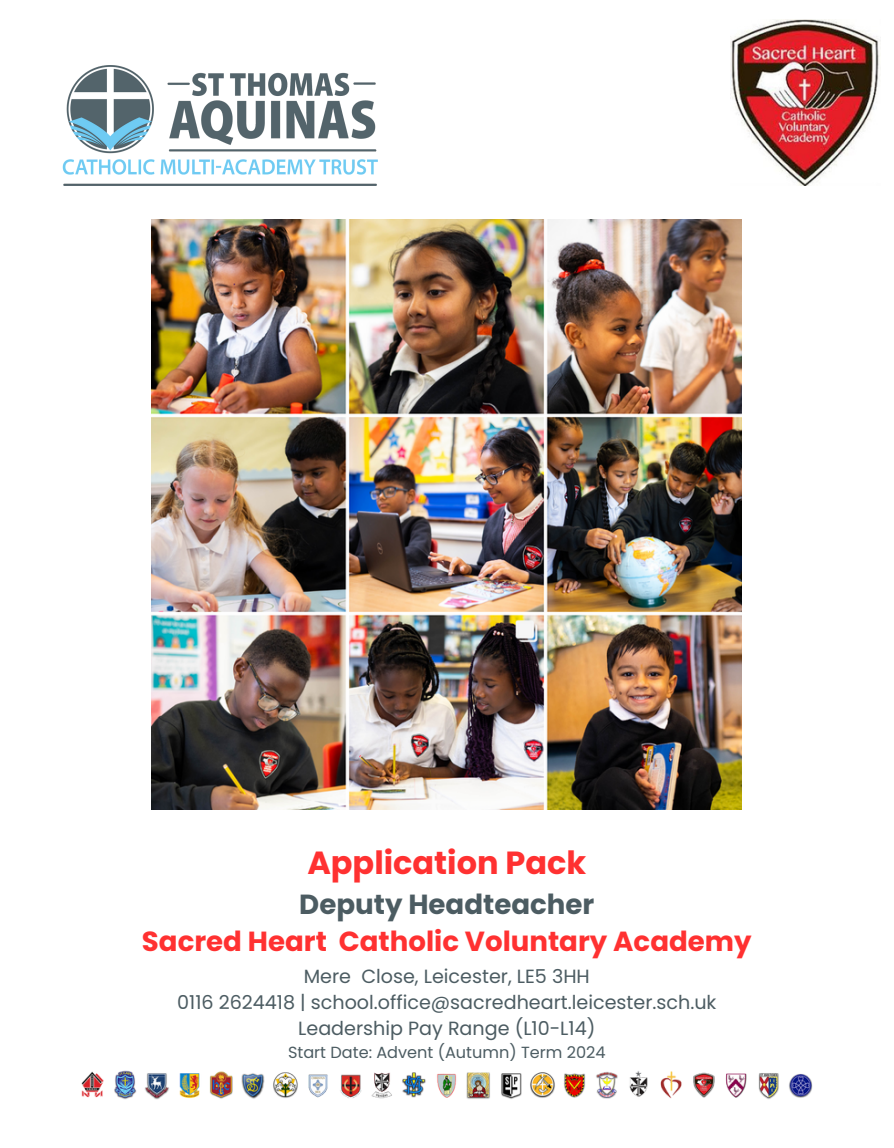
<style>
.page{position:relative;width:894px;height:1148px;background:#fff}
.page>*{position:absolute;margin:0;border:0;box-sizing:border-box;transform-origin:0 0}
.t1{font:700 31.95px "Poppins";color:#ff3131}
.t2{font:700 27.6px "Poppins";color:#ff3131}
.t3{font:700 27.6px "Poppins";color:#4c5c62}
.t4{font:19.05px "Poppins";color:#4c5c62}
.t5{font:16.05px "Poppins";color:#4c5c62}
</style>
<div class="page">
<img style="left:62px;top:66px;width:315px;height:119px">
<img style="left:81px;top:1070px;width:732px;height:30px">
<img style="left:151px;top:220px;width:590px;height:589px">
<img style="left:730px;top:20px;width:150px;height:165px">
<h2 class="t1" style="left:307px;top:840px;width:280px">Application Pack</h2>
<h2 class="t3" style="left:299px;top:884px;width:296px">Deputy Headteacher</h2>
<p class="t2" style="left:142px;top:922px;width:611px">Sacred Heart Catholic Voluntary Academy</p>
<p class="t4" style="left:304px;top:963px;width:287px">Mere Close, Leicester, LE5 3HH</p>
<p class="t4" style="left:177px;top:989px;width:540px">0116 2624418 | school.office@sacredheart.leicester.sch.uk</p>
<p class="t4" style="left:298px;top:1015px;width:298px">Leadership Pay Range (L10-L14)</p>
<p class="t5" style="left:288px;top:1040px;width:319px">Start Date: Advent (Autumn) Term 2024</p>
</div>
